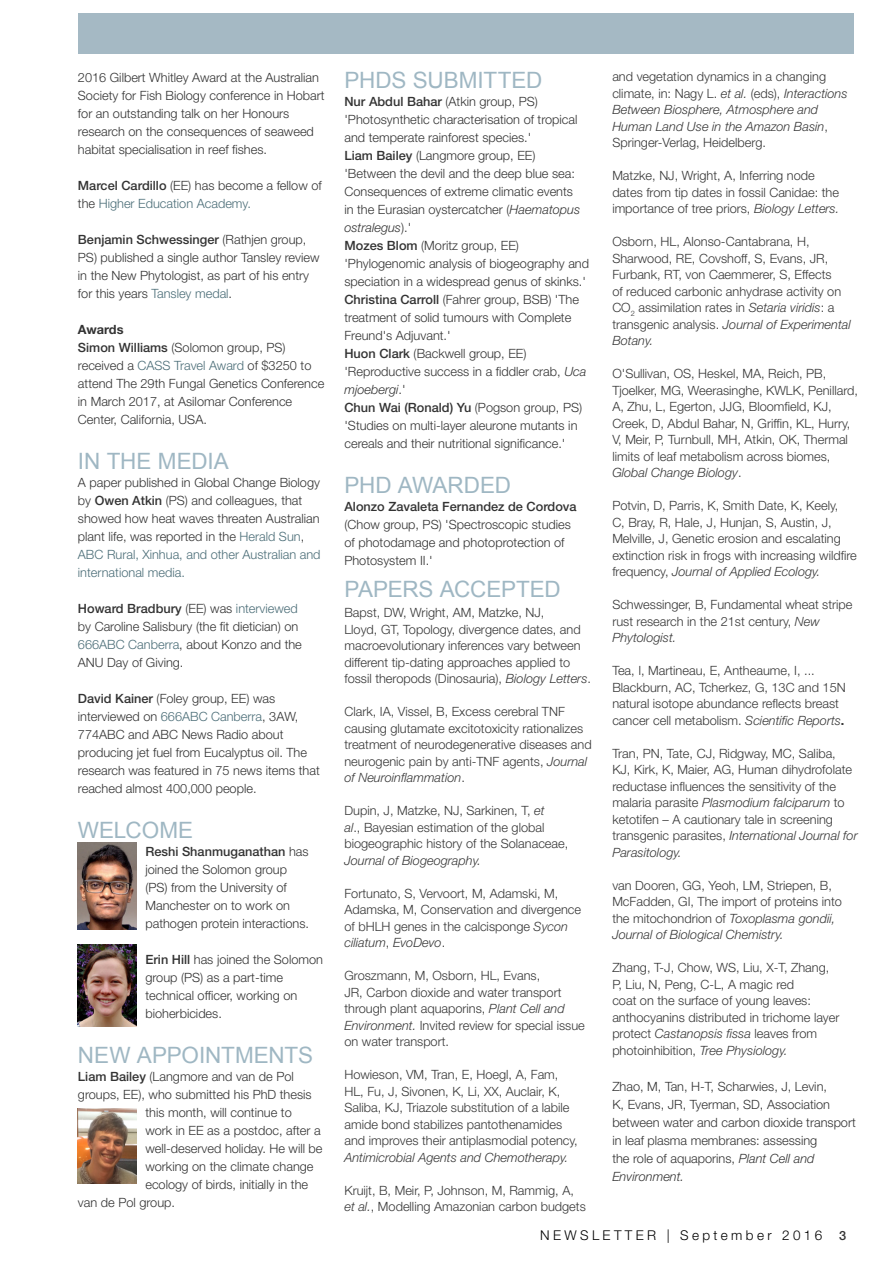
<style>
.page{position:relative;width:893px;height:1263px;background:#fff}
.page>*{position:absolute;margin:0;border:0;box-sizing:border-box;transform-origin:0 0}
.t1{font:22.5px "Arial";letter-spacing:-.005em;color:#9fb7c3}
.t2{font:300 13.5px "Helvetica Neue LT Std";letter-spacing:.25em;color:#000}
.t3{font:300 12.75px/16.5px "Helvetica Neue LT Std";color:#373737}
.t4{font:300 12.75px/18px "Helvetica Neue LT Std";color:#333}
.t5{font:italic 300 12.75px "Helvetica Neue LT Std";color:#373737}
.t6{font:500 12.75px "Helvetica Neue LT Std";color:#333}
.s1{font-weight:500}
.s2{color:#4c6e78}
.s3{font-weight:700}
.s4{font-style:italic}
.s5{font-weight:500;font-size:12.75px;color:#333}
</style>
<div class="page">
<div style="left:78px;top:14px;width:775px;height:40px;background:#a5b9c4"></div>
<img style="left:78px;top:1109px;width:59px;height:75px">
<img style="left:78px;top:944px;width:59px;height:82px">
<img style="left:78px;top:842px;width:59px;height:88px">
<p class="t4" style="left:78px;top:68px;width:248px">2016 Gilbert Whitley Award at the Australian Society for Fish Biology conference in Hobart for an outstanding talk on her Honours research on the consequences of seaweed habitat specialisation in reef fishes.</p>
<p class="t4" style="left:78px;top:176px;width:245px"><span class="s1">Marcel Cardillo</span> (EE) has become a fellow of the <span class="s2">Higher Education Academy.</span></p>
<p class="t4" style="left:78px;top:230px;width:243px"><span class="s1">Benjamin Schwessinger</span> (Rathjen group, PS) published a single author Tansley review in the New Phytologist, as part of his entry for this years <span class="s2">Tansley medal</span>.</p>
<p class="t4" style="left:78px;top:320px;width:248px"><span class="s3">Awards<br></span><span class="s1">Simon Williams</span> (Solomon group, PS) received a <span class="s2">CASS Travel Award</span> of $3250 to attend The 29th Fungal Genetics Conference in March 2017, at Asilomar Conference<br>Center, California, USA.</p>
<h1 class="t1" style="left:78px;top:447px;width:152px">IN THE MEDIA</h1>
<p class="t4" style="left:78px;top:473px;width:244px">A paper published in Global Change Biology by <span class="s1">Owen Atkin</span> (PS) and colleagues, that showed how heat waves threaten Australian plant life, was reported in the <span class="s2">Herald Sun</span>, <span class="s2">ABC Rural, Xinhua, and other Australian and international media.</span></p>
<p class="t4" style="left:78px;top:599px;width:225px"><span class="s1">Howard Bradbury</span> (EE) was <span class="s2">interviewed </span>by Caroline Salisbury (the fit dietician) on <span class="s2">666ABC Canberra</span>, about Konzo and the ANU Day of Giving.</p>
<p class="t4" style="left:78px;top:689px;width:243px"><span class="s1">David Kainer</span> (Foley group, EE) was interviewed on <span class="s2">666ABC Canberra</span>, 3AW, 774ABC and ABC News Radio about producing jet fuel from Eucalyptus oil. The research was featured in 75 news items that reached almost 400,000 people.</p>
<h1 class="t1" style="left:78px;top:816px;width:117px">WELCOME</h1>
<p class="t4" style="left:145px;top:842px;width:165px"><span class="s1">Reshi Shanmuganathan</span> has joined the Solomon group (PS) from the University of<br>Manchester on to work on pathogen protein interactions.</p>
<p class="t4" style="left:145px;top:950px;width:179px"><span class="s1">Erin Hill</span> has joined the Solomon group (PS) as a part-time technical officer, working on bioherbicides.</p>
<h1 class="t1" style="left:78px;top:1041px;width:237px">NEW APPOINTMENTS</h1>
<p class="t4" style="left:78px;top:1067px;width:217px"><span class="s1">Liam Bailey</span> (Langmore and van de Pol</p>
<p class="t4" style="left:78px;top:1085px;width:235px">groups, EE), who submitted his PhD thesis</p>
<p class="t4" style="left:145px;top:1103px;width:148px">this month, will continue to</p>
<p class="t4" style="left:145px;top:1121px;width:177px">work in EE as a postdoc, after a</p>
<p class="t4" style="left:145px;top:1139px;width:179px">well-deserved holiday. He will be</p>
<p class="t4" style="left:145px;top:1157px;width:170px">working on the climate change</p>
<p class="t4" style="left:145px;top:1175px;width:164px">ecology of birds, initially in the</p>
<p class="t4" style="left:78px;top:1193px;width:99px">van de Pol group.</p>
<h1 class="t1" style="left:344px;top:66px;width:199px">PHDS SUBMITTED</h1>
<p class="t4" style="left:344px;top:93px;width:246px"><span class="s1">Nur Abdul Bahar</span> (Atkin group, PS) 'Photosynthetic characterisation of tropical and temperate rainforest species.'<br><span class="s1">Liam Bailey</span> (Langmore group, EE) 'Between the devil and the deep blue sea:<br>Consequences of extreme climatic events<br>in the Eurasian oystercatcher (<span class="s4">Haematopus ostralegus</span>).'<br><span class="s1">Mozes Blom</span> (Moritz group, EE) 'Phylogenomic analysis of biogeography and speciation in a widespread genus of skinks.' <span class="s1">Christina Carroll</span> (Fahrer group, BSB) 'The treatment of solid tumours with Complete Freund's Adjuvant.'<br><span class="s1">Huon Clark</span> (Backwell group, EE) 'Reproductive success in a fiddler crab, <span class="s4">Uca mjoebergi</span>.'<br><span class="s1">Chun Wai (Ronald) Yu</span> (Pogson group, PS) 'Studies on multi-layer aleurone mutants in cereals and their nutritional significance.'</p>
<h1 class="t1" style="left:344px;top:471px;width:168px">PHD AWARDED</h1>
<p class="t6" style="left:344px;top:499px;width:234px">Alonzo Zavaleta Fernandez de Cordova</p>
<p class="t4" style="left:344px;top:516px;width:228px">(Chow group, PS) 'Spectroscopic studies of photodamage and photoprotection of<br>Photosystem II.'</p>
<h1 class="t1" style="left:344px;top:574px;width:218px">PAPERS ACCEPTED</h1>
<p class="t3" style="left:344px;top:604px;width:248px">Bapst, DW, Wright, AM, Matzke, NJ,<br>Lloyd, GT, Topology, divergence dates, and macroevolutionary inferences vary between different tip-dating approaches applied to fossil theropods (Dinosauria), <span class="s4">Biology Letters</span>.</p>
<p class="t3" style="left:344px;top:703px;width:249px">Clark, IA, Vissel, B, Excess cerebral TNF causing glutamate excitotoxicity rationalizes treatment of neurodegenerative diseases and neurogenic pain by anti-TNF agents, <span class="s4">Journal of Neuroinflammation</span>.</p>
<p class="t3" style="left:344px;top:802px;width:225px">Dupin, J, Matzke, NJ, Sarkinen, T, <span class="s4">et<br>al</span>., Bayesian estimation of the global biogeographic history of the Solanaceae,</p>
<p class="t5" style="left:344px;top:853px;width:138px">Journal of Biogeography.</p>
<p class="t3" style="left:344px;top:885px;width:238px">Fortunato, S, Vervoort, M, Adamski, M, Adamska, M, Conservation and divergence of bHLH genes in the calcisponge <span class="s4">Sycon ciliatum</span>, <span class="s4">EvoDevo</span>.</p>
<p class="t3" style="left:344px;top:967px;width:242px">Groszmann, M, Osborn, HL, Evans,<br>JR, Carbon dioxide and water transport through plant aquaporins, <span class="s4">Plant Cell and Environment.</span> Invited review for special issue on water transport.</p>
<p class="t3" style="left:344px;top:1066px;width:235px">Howieson, VM, Tran, E, Hoegl, A, Fam, HL, Fu, J, Sivonen, K, Li, XX, Auclair, K, Saliba, KJ, Triazole substitution of a labile amide bond stabilizes pantothenamides and improves their antiplasmodial potency,</p>
<p class="t5" style="left:344px;top:1150px;width:225px">Antimicrobial Agents and Chemotherapy.</p>
<p class="t3" style="left:344px;top:1182px;width:243px">Kruijt, B, Meir, P, Johnson, M, Rammig, A, <span class="s4">et al.</span>, Modelling Amazonian carbon budgets</p>
<p class="t3" style="left:612px;top:68px;width:237px">and vegetation dynamics in a changing climate, in: Nagy L. <span class="s4">et al.</span> (eds), <span class="s4">Interactions Between Biosphere, Atmosphere and Human Land Use in the Amazon Basin</span>, Springer-Verlag, Heidelberg.</p>
<p class="t3" style="left:612px;top:167px;width:228px">Matzke, NJ, Wright, A, Inferring node dates from tip dates in fossil Canidae: the importance of tree priors, <span class="s4">Biology Letters.</span></p>
<p class="t3" style="left:612px;top:233px;width:240px">Osborn, HL, Alonso-Cantabrana, H, Sharwood, RE, Covshoff, S, Evans, JR, Furbank, RT, von Caemmerer, S, Effects<br>of reduced carbonic anhydrase activity on CO<sub>2</sub> assimilation rates in <span class="s4">Setaria viridis</span>: a transgenic analysis. <span class="s4">Journal of Experimental Botany.</span></p>
<p class="t3" style="left:612px;top:365px;width:247px">O'Sullivan, OS, Heskel, MA, Reich, PB, Tjoelker, MG, Weerasinghe, KWLK, Penillard, A, Zhu, L, Egerton, JJG, Bloomfield, KJ, Creek, D, Abdul Bahar, N, Griffin, KL, Hurry, V, Meir, P, Turnbull, MH, Atkin, OK, Thermal limits of leaf metabolism across biomes, <span class="s4">Global Change Biology</span>.</p>
<p class="t3" style="left:612px;top:497px;width:246px">Potvin, D, Parris, K, Smith Date, K, Keely,<br>C, Bray, R, Hale, J, Hunjan, S, Austin, J, Melville, J, Genetic erosion and escalating extinction risk in frogs with increasing wildfire frequency, <span class="s4">Journal of Applied Ecology.</span></p>
<p class="t3" style="left:612px;top:596px;width:242px">Schwessinger, B, Fundamental wheat stripe rust research in the 21st century, <span class="s4">New<br>Phytologist.</span></p>
<p class="t3" style="left:612px;top:662px;width:235px">Tea, I, Martineau, E, Antheaume, I, ...<br>Blackburn, AC, Tcherkez, G, 13C and 15N natural isotope abundance reflects breast cancer cell metabolism. <span class="s4">Scientific Reports</span><span class="s3">.</span></p>
<p class="t3" style="left:612px;top:745px;width:247px">Tran, PN, Tate, CJ, Ridgway, MC, Saliba,<br>KJ, Kirk, K, Maier, AG, Human dihydrofolate reductase influences the sensitivity of the malaria parasite <span class="s4">Plasmodium falciparum</span> to ketotifen – A cautionary tale in screening transgenic parasites, <span class="s4">International Journal for Parasitology.</span></p>
<p class="t3" style="left:612px;top:877px;width:231px">van Dooren, GG, Yeoh, LM, Striepen, B, McFadden, GI, The import of proteins into the mitochondrion of <span class="s4">Toxoplasma gondii, Journal of Biological Chemistry.</span></p>
<p class="t3" style="left:612px;top:959px;width:229px">Zhang, T-J, Chow, WS, Liu, X-T, Zhang, P, Liu, N, Peng, C-L, A magic red<br>coat on the surface of young leaves: anthocyanins distributed in trichome layer protect <span class="s4">Castanopsis fissa</span> leaves from photoinhibition, <span class="s4">Tree Physiology.</span></p>
<p class="t4" style="left:612px;top:1077px;width:245px">Zhao, M, Tan, H-T, Scharwies, J, Levin,<br>K, Evans, JR, Tyerman, SD, Association between water and carbon dioxide transport in leaf plasma membranes: assessing<br>the role of aquaporins, <span class="s4">Plant Cell and Environment.</span></p>
<p class="t2" style="left:540px;top:1226px;width:308px">NEWSLETTER | September 2016 <span class="s5">3</span></p>
</div>
